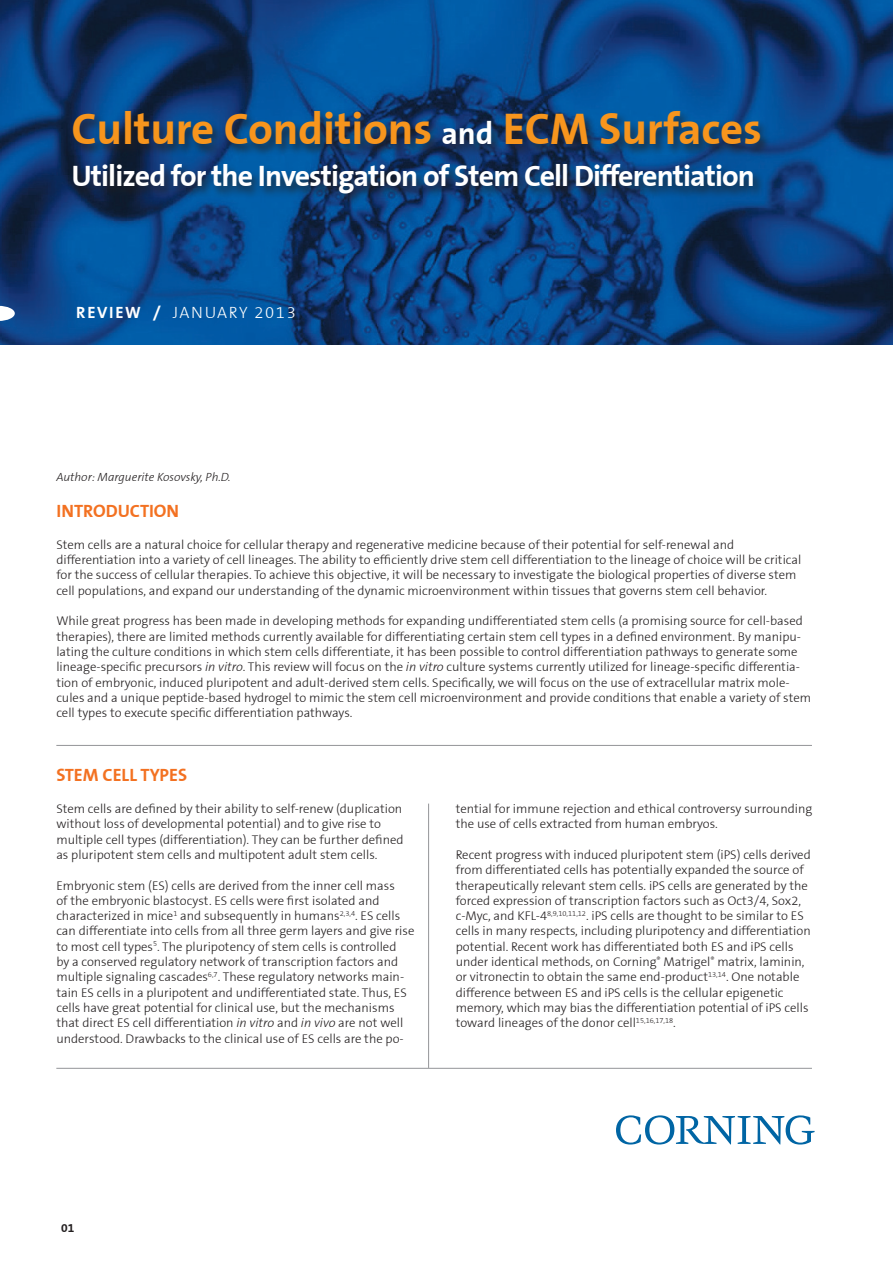
<style>
.page{position:relative;width:893px;height:1263px;background:#fff}
.page>*{position:absolute;margin:0;border:0;box-sizing:border-box;transform-origin:0 0}
.t1{font:700 45px "Corning Sans";letter-spacing:-.005em;color:#f7951d}
.t2{font:700 30px "Corning Sans";letter-spacing:-.03em;color:#fff}
.t3{font:700 18px "Corning Sans";color:#f37121}
.t4{font:300 16.5px "Corning Sans";letter-spacing:.1em;color:#fff}
.t5{font:300 12.75px/15.3px "Corning Sans";color:#231f20}
.t6{font:italic 300 12px "Corning Sans";color:#231f20}
.t7{font:700 12px "Corning Sans";color:#231f20}
.s1{font-size:31.5px;color:#fff}
.s2{font-weight:700}
.s3{font-style:italic}
</style>
<div class="page">
<img style="left:0;top:0;width:893px;height:345px">
<svg style="left:0;top:306px;width:15px;height:15px"></svg>
<hr style="left:56px;top:745px;width:756px;height:1px;background:#939598">
<hr style="left:56px;top:1068px;width:756px;height:1px;background:#939598">
<hr style="left:428px;top:803px;width:1px;height:265px;background:#939598">
<div style="left:70px;top:109px;width:702px;height:98px;background:#231f20;opacity:.75"></div>
<svg style="left:616px;top:1115px;width:199px;height:29px"></svg>
<h1 class="t1" style="left:71px;top:103px;width:692px">Culture Conditions <span class="s1">and</span> ECM Surfaces</h1>
<h2 class="t2" style="left:71px;top:159px;width:685px">Utilized for the Investigation of Stem Cell Differentiation</h2>
<p class="t4" style="left:76px;top:303px;width:221px"><span class="s2">REVIEW /</span> JANUARY 2013</p>
<p class="t6" style="left:56px;top:470px;width:176px">Author: Marguerite Kosovsky, Ph.D.</p>
<h3 class="t3" style="left:56px;top:501px;width:124px">INTRODUCTION</h3>
<p class="t5" style="left:56px;top:537px;width:747px">Stem cells are a natural choice for cellular therapy and regenerative medicine because of their potential for self-renewal and differentiation into a variety of cell lineages. The ability to efficiently drive stem cell differentiation to the lineage of choice will be critical for the success of cellular therapies. To achieve this objective, it will be necessary to investigate the biological properties of diverse stem cell populations, and expand our understanding of the dynamic microenvironment within tissues that governs stem cell behavior.</p>
<p class="t5" style="left:56px;top:613px;width:756px">While great progress has been made in developing methods for expanding undifferentiated stem cells (a promising source for cell-based therapies), there are limited methods currently available for differentiating certain stem cell types in a defined environment. By manipu&shy;lating the culture conditions in which stem cells differentiate, it has been possible to control differentiation pathways to generate some lineage-specific precursors <span class="s3">in vitro</span>. This review will focus on the <span class="s3">in vitro</span> culture systems currently utilized for lineage-specific differentia&shy;tion of embryonic, induced pluripotent and adult-derived stem cells. Specifically, we will focus on the use of extracellular matrix mole&shy;cules and a unique peptide-based hydrogel to mimic the stem cell microenvironment and provide conditions that enable a variety of stem cell types to execute specific differentiation pathways.</p>
<h3 class="t3" style="left:56px;top:764px;width:132px">STEM CELL TYPES</h3>
<p class="t5" style="left:56px;top:801px;width:349px">Stem cells are defined by their ability to self-renew (duplication without loss of developmental potential) and to give rise to multiple cell types (differentiation). They can be further defined as pluripotent stem cells and multipotent adult stem cells.</p>
<p class="t5" style="left:56px;top:878px;width:360px">Embryonic stem (ES) cells are derived from the inner cell mass<br>of the embryonic blastocyst. ES cells were first isolated and characterized in mice<sup>1</sup> and subsequently in humans<sup>2,3,4</sup>. ES cells can differentiate into cells from all three germ layers and give rise to most cell types<sup>5</sup>. The pluripotency of stem cells is controlled<br>by a conserved regulatory network of transcription factors and multiple signaling cascades<sup>6,7</sup>. These regulatory networks main&shy;tain ES cells in a pluripotent and undifferentiated state. Thus, ES cells have great potential for clinical use, but the mechanisms that direct ES cell differentiation <span class="s3">in vitro</span> and <span class="s3">in vivo</span> are not well understood. Drawbacks to the clinical use of ES cells are the po-</p>
<p class="t5" style="left:456px;top:801px;width:358px">tential for immune rejection and ethical controversy surrounding the use of cells extracted from human embryos.</p>
<p class="t5" style="left:456px;top:847px;width:357px">Recent progress with induced pluripotent stem (iPS) cells derived from differentiated cells has potentially expanded the source of therapeutically relevant stem cells. iPS cells are generated by the forced expression of transcription factors such as Oct3/4, Sox2, c-Myc, and KFL-4<sup>8,9,10,11,12</sup>. iPS cells are thought to be similar to ES cells in many respects, including pluripotency and differentiation potential. Recent work has differentiated both ES and iPS cells under identical methods, on Corning<sup>®</sup> Matrigel<sup>®</sup> matrix, laminin, or vitronectin to obtain the same end-product<sup>13,14</sup>. One notable difference between ES and iPS cells is the cellular epigenetic memory, which may bias the differentiation potential of iPS cells toward lineages of the donor cell<sup>15,16,17,18</sup>.</p>
<p class="t7" style="left:61px;top:1221px;width:15px">01</p>
</div>
